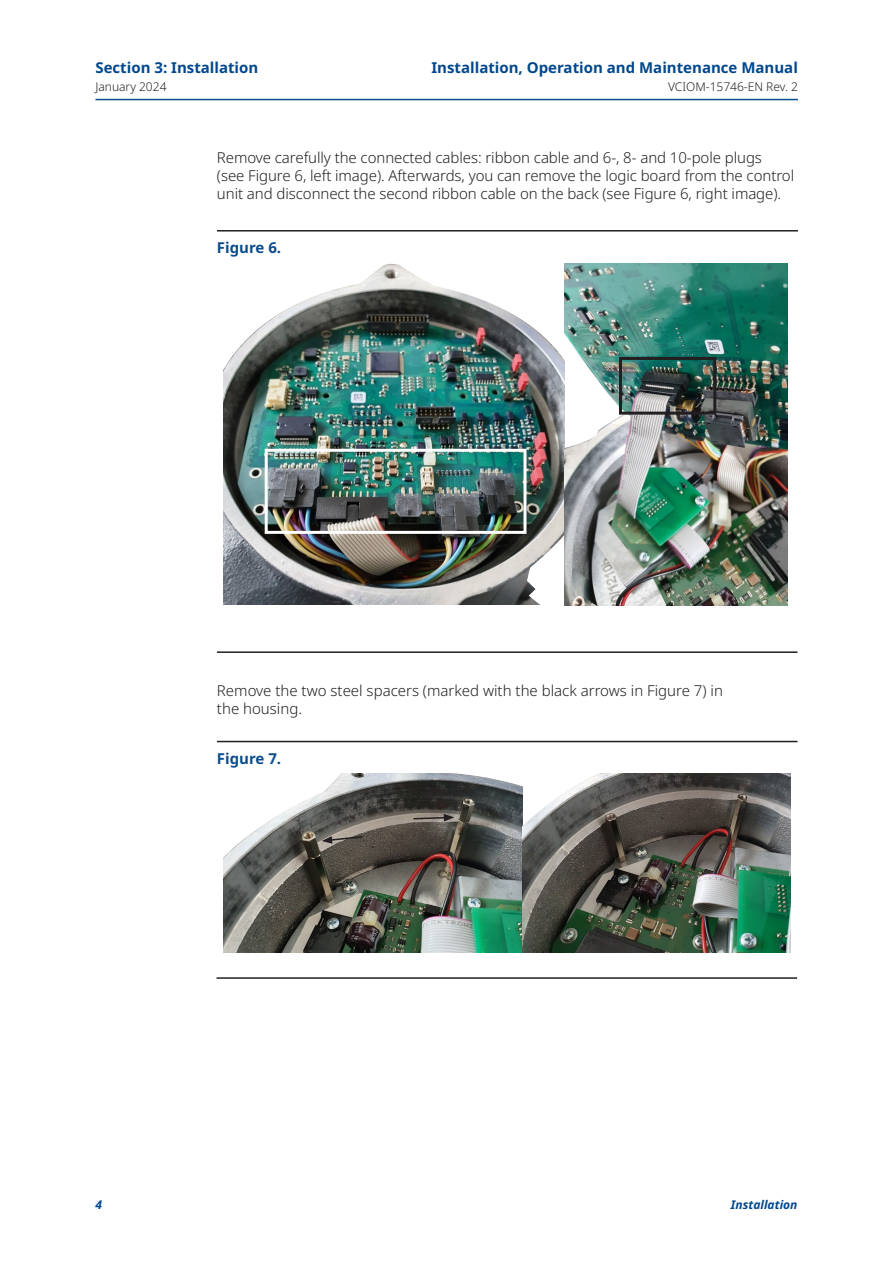
<style>
.page{position:relative;width:893px;height:1263px;background:#fff}
.page>*{position:absolute;margin:0;border:0;box-sizing:border-box;transform-origin:0 0}
._01_Body_Text{font:300 15px/18px "Noto Sans";letter-spacing:-.005em;color:#231f20}
.t1{font:700 15px "Noto Sans";color:#01478d}
.t2{font:700 15px "Noto Sans";color:#0b4c8c}
.t3{font:300 12px "Noto Sans";color:#231f20}
.t4{font:italic 700 12px "Noto Sans";color:#01478d}
</style>
<div class="page">
<img style="left:224px;top:263px;width:563px;height:342px">
<img style="left:224px;top:773px;width:567px;height:179px">
<hr style="left:95px;top:99px;width:703px;height:1px;background:#0b4c8c">
<svg style="left:322px;top:835px;width:42px;height:9px"></svg>
<svg style="left:412px;top:814px;width:42px;height:7px"></svg>
<hr style="left:217px;top:230px;width:581px;height:2px;background:#231f20">
<hr style="left:217px;top:651px;width:580px;height:2px;background:#231f20">
<hr style="left:217px;top:741px;width:580px;height:1px;background:#231f20">
<hr style="left:217px;top:977px;width:580px;height:2px;background:#231f20">
<div style="left:265px;top:449px;width:261px;height:85px;border:3px solid #fff"></div>
<div style="left:619px;top:357px;width:97px;height:58px;border:3px solid #231f20"></div>
<p class="t1" style="left:95px;top:59px;width:164px">Section 3: Installation</p>
<p class="t3" style="left:95px;top:80px;width:73px">January 2024</p>
<p class="t1" style="left:431px;top:59px;width:368px">Installation, Operation and Maintenance Manual</p>
<p class="t3" style="left:668px;top:80px;width:131px">VCIOM-15746-EN Rev. 2</p>
<p class="_01_Body_Text" style="left:217px;top:149px;width:579px">Remove carefully the connected cables: ribbon cable and 6-, 8- and 10-pole plugs<br>(see Figure 6, left image). Afterwards, you can remove the logic board from the control unit and disconnect the second ribbon cable on the back (see Figure 6, right image).</p>
<p class="t2" style="left:217px;top:239px;width:66px">Figure 6.</p>
<p class="_01_Body_Text" style="left:217px;top:681px;width:508px">Remove the two steel spacers (marked with the black arrows in Figure 7) in the housing.</p>
<p class="t2" style="left:217px;top:749px;width:66px">Figure 7.</p>
<p class="t4" style="left:95px;top:1196px;width:8px">4</p>
<p class="t4" style="left:731px;top:1196px;width:68px">Installation</p>
</div>
